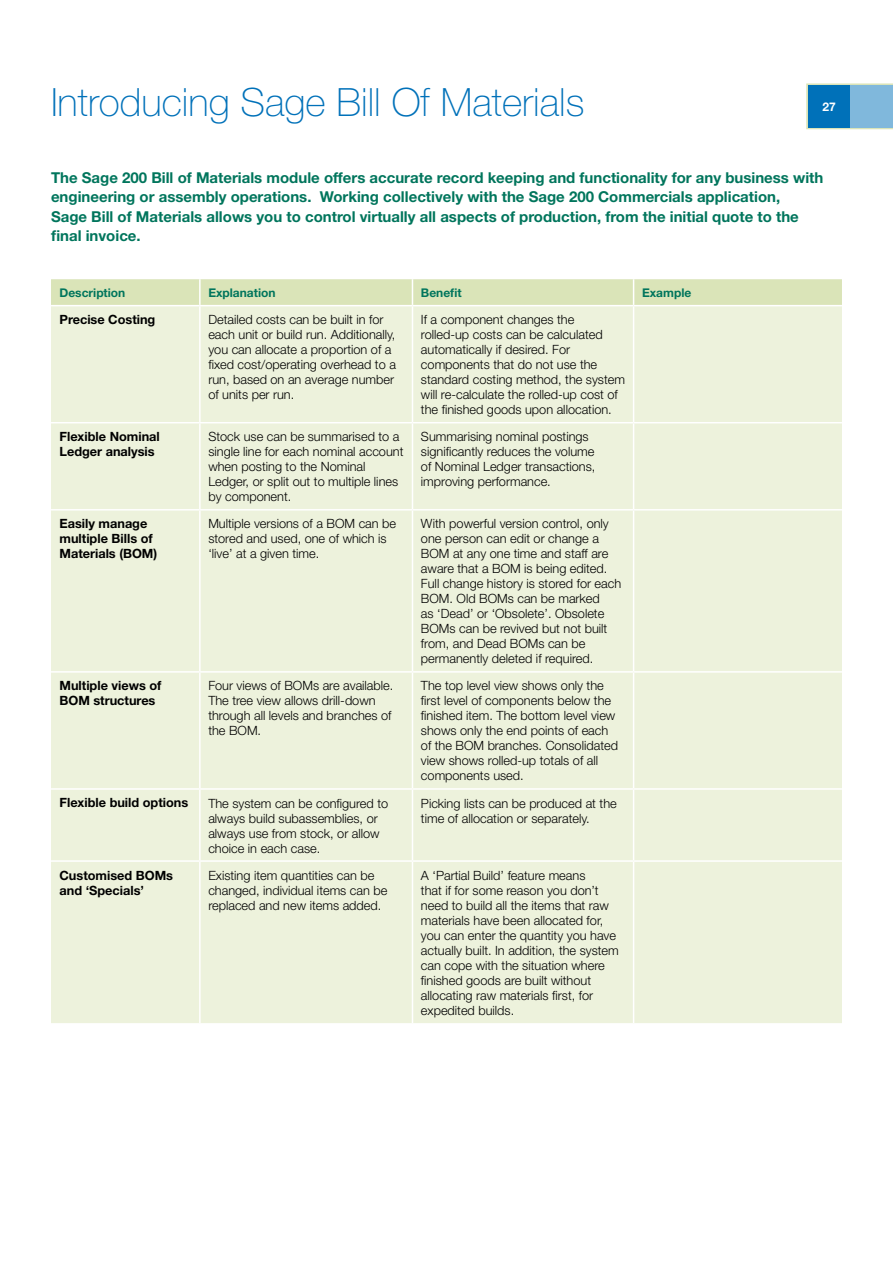
<style>
.page{position:relative;width:893px;height:1263px;background:#fff}
.page>*{position:absolute;margin:0;border:0;box-sizing:border-box;transform-origin:0 0}
.t1{font:100 39px "Helvetica Neue";color:#0071b9}
.t2{font:700 15px/19.5px "Helvetica Neue";color:#00755c}
.t3{font:300 12.75px/15px "Helvetica Neue";color:#000}
.t4{font:700 12.75px/15px "Helvetica Neue";color:#000}
.t5{font:700 12px "Helvetica Neue";color:#00755c}
.t6{font:700 12px "Helvetica Neue";color:#fff}
</style>
<div class="page">
<svg style="left:806px;top:83px;width:87px;height:46px"></svg>
<div style="left:808px;top:85px;width:42px;height:43px;background:#0071b9"></div>
<div style="left:850px;top:85px;width:43px;height:43px;background:#80b8dc"></div>
<div style="left:51px;top:306px;width:791px;height:717px;background:#edf2dc"></div>
<div style="left:51px;top:279px;width:791px;height:26px;background:#dae4b8"></div>
<hr style="left:199px;top:306px;width:2px;height:116px;background:#fff">
<hr style="left:412px;top:306px;width:1px;height:116px;background:#fff">
<hr style="left:633px;top:306px;width:1px;height:116px;background:#fff">
<hr style="left:51px;top:422px;width:149px;height:1px;background:#fff">
<hr style="left:200px;top:422px;width:212px;height:1px;background:#fff">
<hr style="left:199px;top:423px;width:2px;height:86px;background:#fff">
<hr style="left:412px;top:422px;width:222px;height:1px;background:#fff">
<hr style="left:412px;top:423px;width:1px;height:86px;background:#fff">
<hr style="left:634px;top:422px;width:208px;height:1px;background:#fff">
<hr style="left:633px;top:423px;width:1px;height:86px;background:#fff">
<hr style="left:51px;top:509px;width:149px;height:1px;background:#fff">
<hr style="left:200px;top:509px;width:212px;height:1px;background:#fff">
<hr style="left:199px;top:510px;width:2px;height:161px;background:#fff">
<hr style="left:412px;top:509px;width:222px;height:1px;background:#fff">
<hr style="left:412px;top:510px;width:1px;height:161px;background:#fff">
<hr style="left:634px;top:509px;width:208px;height:1px;background:#fff">
<hr style="left:633px;top:510px;width:1px;height:161px;background:#fff">
<hr style="left:51px;top:671px;width:149px;height:2px;background:#fff">
<hr style="left:200px;top:671px;width:212px;height:2px;background:#fff">
<hr style="left:199px;top:673px;width:2px;height:115px;background:#fff">
<hr style="left:412px;top:671px;width:222px;height:2px;background:#fff">
<hr style="left:412px;top:673px;width:1px;height:115px;background:#fff">
<hr style="left:634px;top:671px;width:208px;height:2px;background:#fff">
<hr style="left:633px;top:673px;width:1px;height:115px;background:#fff">
<hr style="left:51px;top:788px;width:149px;height:2px;background:#fff">
<hr style="left:200px;top:788px;width:212px;height:2px;background:#fff">
<hr style="left:199px;top:790px;width:2px;height:70px;background:#fff">
<hr style="left:412px;top:788px;width:222px;height:2px;background:#fff">
<hr style="left:412px;top:790px;width:1px;height:70px;background:#fff">
<hr style="left:634px;top:788px;width:208px;height:2px;background:#fff">
<hr style="left:633px;top:790px;width:1px;height:70px;background:#fff">
<hr style="left:51px;top:860px;width:149px;height:2px;background:#fff">
<hr style="left:200px;top:860px;width:212px;height:2px;background:#fff">
<hr style="left:199px;top:862px;width:2px;height:161px;background:#fff">
<hr style="left:412px;top:860px;width:222px;height:2px;background:#fff">
<hr style="left:412px;top:862px;width:1px;height:161px;background:#fff">
<hr style="left:634px;top:860px;width:208px;height:2px;background:#fff">
<hr style="left:633px;top:862px;width:1px;height:161px;background:#fff">
<h1 class="t1" style="left:51px;top:80px;width:535px">Introducing Sage Bill Of Materials</h1>
<p class="t6" style="left:822px;top:99px;width:15px">27</p>
<p class="t2" style="left:51px;top:167px;width:774px">The Sage 200 Bill of Materials module offers accurate record keeping and functionality for any business with engineering or assembly operations. Working collectively with the Sage 200 Commercials application,<br>Sage Bill of Materials allows you to control virtually all aspects of production, from the initial quote to the final invoice.</p>
<p class="t5" style="left:60px;top:285px;width:67px">Description</p>
<p class="t5" style="left:208px;top:285px;width:69px">Explanation</p>
<p class="t5" style="left:421px;top:285px;width:42px">Benefit</p>
<p class="t5" style="left:642px;top:285px;width:51px">Example</p>
<p class="t4" style="left:60px;top:312px;width:97px">Precise Costing</p>
<p class="t3" style="left:208px;top:312px;width:189px">Detailed costs can be built in for each unit or build run. Additionally, you can allocate a proportion of a fixed cost/operating overhead to a run, based on an average number of units per run.</p>
<p class="t3" style="left:421px;top:312px;width:206px">If a component changes the rolled-up costs can be calculated automatically if desired. For components that do not use the standard costing method, the system will re-calculate the rolled-up cost of the finished goods upon allocation.</p>
<p class="t4" style="left:60px;top:429px;width:102px">Flexible Nominal<br>Ledger analysis</p>
<p class="t3" style="left:208px;top:429px;width:197px">Stock use can be summarised to a single line for each nominal account when posting to the Nominal<br>Ledger, or split out to multiple lines by component.</p>
<p class="t3" style="left:421px;top:429px;width:176px">Summarising nominal postings significantly reduces the volume of Nominal Ledger transactions, improving performance.</p>
<p class="t4" style="left:60px;top:516px;width:99px">Easily manage multiple Bills of<br>Materials (BOM)</p>
<p class="t3" style="left:208px;top:516px;width:189px">Multiple versions of a BOM can be stored and used, one of which is ‘live’ at a given time.</p>
<p class="t3" style="left:421px;top:516px;width:202px">With powerful version control, only one person can edit or change a<br>BOM at any one time and staff are aware that a BOM is being edited.<br>Full change history is stored for each<br>BOM. Old BOMs can be marked<br>as ‘Dead’ or ‘Obsolete’. Obsolete<br>BOMs can be revived but not built from, and Dead BOMs can be permanently deleted if required.</p>
<p class="t4" style="left:60px;top:678px;width:103px">Multiple views of<br>BOM structures</p>
<p class="t3" style="left:208px;top:678px;width:187px">Four views of BOMs are available.<br>The tree view allows drill-down through all levels and branches of the BOM.</p>
<p class="t3" style="left:421px;top:678px;width:199px">The top level view shows only the first level of components below the finished item. The bottom level view shows only the end points of each of the BOM branches. Consolidated view shows rolled-up totals of all components used.</p>
<p class="t4" style="left:60px;top:795px;width:130px">Flexible build options</p>
<p class="t3" style="left:208px;top:795px;width:181px">The system can be configured to always build subassemblies, or always use from stock, or allow choice in each case.</p>
<p class="t3" style="left:421px;top:795px;width:197px">Picking lists can be produced at the time of allocation or separately.</p>
<p class="t4" style="left:60px;top:867px;width:115px">Customised BOMs and ‘Specials’</p>
<p class="t3" style="left:208px;top:867px;width:181px">Existing item quantities can be changed, individual items can be replaced and new items added.</p>
<p class="t3" style="left:421px;top:867px;width:199px">A ‘Partial Build’ feature means<br>that if for some reason you don’t need to build all the items that raw materials have been allocated for, you can enter the quantity you have actually built. In addition, the system can cope with the situation where finished goods are built without allocating raw materials first, for expedited builds.</p>
</div>
